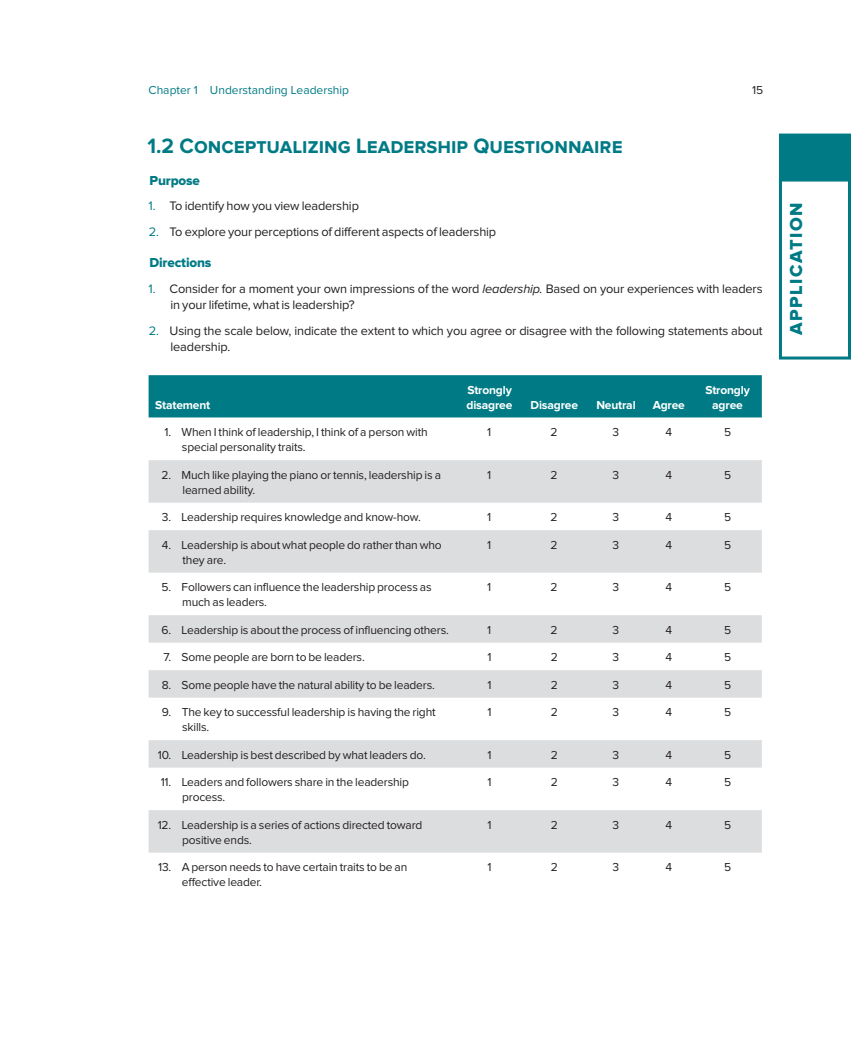
<style>
.page{position:relative;width:851px;height:1040px;background:#fff}
.page>*{position:absolute;margin:0;border:0;box-sizing:border-box;transform-origin:0 0}
.t1{font:700 21.45px "Proxima Nova";color:#007b85}
.t2{font:18px "Proxima Nova Extrabld";letter-spacing:.085em;color:#007b85}
.t3{font:13.5px "Proxima Nova Extrabld";letter-spacing:-.015em;color:#007b85}
.t4{font:12.75px/16.5px "Proxima Nova";letter-spacing:-.015em;color:#231f20}
.t5{font:12px/15px "Proxima Nova";letter-spacing:-.015em;color:#231f20}
.t6{font:700 12px/15px "Proxima Nova";letter-spacing:-.015em;color:#fff}
.t7{font:12px "Proxima Nova";color:#007b85}
.s1{color:#007b85}
.s2{font-style:italic}
</style>
<div class="page">
<div style="left:778px;top:134px;width:72px;height:46px;background:#007b85"></div>
<div style="left:778px;top:178px;width:72px;height:181px;border:3px solid #007b85"></div>
<div style="left:148px;top:375px;width:613px;height:42px;background:#007b85"></div>
<svg style="left:148px;top:417px;width:613px;height:436px"></svg>
<svg style="left:148px;top:460px;width:613px;height:392px;fill:#dcdddf"></svg>
<p class="t7" style="left:148px;top:84px;width:202px">Chapter 1 Understanding Leadership</p>
<p class="t5" style="left:752px;top:82px;width:13px">15</p>
<h1 class="t1" style="left:148px;top:136px;width:476px">1.2 Conceptualizing Leadership Questionnaire</h1>
<p class="t3" style="left:149px;top:174px;width:52px">Purpose</p>
<p class="t4" style="left:149px;top:198px;width:212px"><span class="s1">1.</span> To identify how you view leadership</p>
<p class="t4" style="left:149px;top:224px;width:349px"><span class="s1">2.</span> To explore your perceptions of different aspects of leadership</p>
<p class="t3" style="left:149px;top:256px;width:63px">Directions</p>
<p class="t4" style="left:170px;top:281px;width:593px;text-indent:-22px"><span class="s1">1.</span> Consider for a moment your own impressions of the word <span class="s2">leadership.</span> Based on your experiences with leaders in your lifetime, what is leadership?</p>
<p class="t4" style="left:171px;top:323px;width:593px;text-indent:-22px"><span class="s1">2.</span> Using the scale below, indicate the extent to which you agree or disagree with the following statements about leadership.</p>
<p class="t6" style="left:155px;top:397px;width:56px">Statement</p>
<p class="t6" style="left:466px;top:382px;width:47px">Strongly disagree</p>
<p class="t6" style="left:530px;top:397px;width:49px">Disagree</p>
<p class="t6" style="left:596px;top:397px;width:41px">Neutral</p>
<p class="t6" style="left:652px;top:397px;width:34px">Agree</p>
<p class="t6" style="left:705px;top:382px;width:46px;text-align:center">Strongly agree</p>
<p class="t5" style="left:182px;top:425px;width:247px;text-indent:-17px">1. When I think of leadership, I think of a person with special personality traits.</p>
<p class="t5" style="left:487px;top:425px;width:6px">1</p>
<p class="t5" style="left:550px;top:425px;width:9px">2</p>
<p class="t5" style="left:612px;top:425px;width:8px">3</p>
<p class="t5" style="left:665px;top:425px;width:8px">4</p>
<p class="t5" style="left:724px;top:425px;width:9px">5</p>
<p class="t5" style="left:182px;top:467px;width:260px;text-indent:-21px">2. Much like playing the piano or tennis, leadership is a learned ability.</p>
<p class="t5" style="left:487px;top:467px;width:6px">1</p>
<p class="t5" style="left:550px;top:467px;width:9px">2</p>
<p class="t5" style="left:612px;top:467px;width:8px">3</p>
<p class="t5" style="left:665px;top:467px;width:8px">4</p>
<p class="t5" style="left:724px;top:467px;width:9px">5</p>
<p class="t5" style="left:162px;top:510px;width:260px">3. Leadership requires knowledge and know-how.</p>
<p class="t5" style="left:487px;top:510px;width:6px">1</p>
<p class="t5" style="left:550px;top:510px;width:9px">2</p>
<p class="t5" style="left:612px;top:510px;width:8px">3</p>
<p class="t5" style="left:665px;top:510px;width:8px">4</p>
<p class="t5" style="left:724px;top:510px;width:9px">5</p>
<p class="t5" style="left:182px;top:537px;width:261px;text-indent:-21px">4. Leadership is about what people do rather than who they are.</p>
<p class="t5" style="left:487px;top:537px;width:6px">1</p>
<p class="t5" style="left:550px;top:537px;width:9px">2</p>
<p class="t5" style="left:612px;top:537px;width:8px">3</p>
<p class="t5" style="left:665px;top:537px;width:8px">4</p>
<p class="t5" style="left:724px;top:537px;width:9px">5</p>
<p class="t5" style="left:182px;top:580px;width:251px;text-indent:-21px">5. Followers can influence the leadership process as much as leaders.</p>
<p class="t5" style="left:487px;top:580px;width:6px">1</p>
<p class="t5" style="left:550px;top:580px;width:9px">2</p>
<p class="t5" style="left:612px;top:580px;width:8px">3</p>
<p class="t5" style="left:665px;top:580px;width:8px">4</p>
<p class="t5" style="left:724px;top:580px;width:9px">5</p>
<p class="t5" style="left:161px;top:622px;width:289px">6. Leadership is about the process of influencing others.</p>
<p class="t5" style="left:487px;top:622px;width:6px">1</p>
<p class="t5" style="left:550px;top:622px;width:9px">2</p>
<p class="t5" style="left:612px;top:622px;width:8px">3</p>
<p class="t5" style="left:665px;top:622px;width:8px">4</p>
<p class="t5" style="left:724px;top:622px;width:9px">5</p>
<p class="t5" style="left:164px;top:650px;width:203px">7. Some people are born to be leaders.</p>
<p class="t5" style="left:487px;top:650px;width:6px">1</p>
<p class="t5" style="left:550px;top:650px;width:9px">2</p>
<p class="t5" style="left:612px;top:650px;width:8px">3</p>
<p class="t5" style="left:665px;top:650px;width:8px">4</p>
<p class="t5" style="left:724px;top:650px;width:9px">5</p>
<p class="t5" style="left:162px;top:677px;width:275px">8. Some people have the natural ability to be leaders.</p>
<p class="t5" style="left:487px;top:677px;width:6px">1</p>
<p class="t5" style="left:550px;top:677px;width:9px">2</p>
<p class="t5" style="left:612px;top:677px;width:8px">3</p>
<p class="t5" style="left:665px;top:677px;width:8px">4</p>
<p class="t5" style="left:724px;top:677px;width:9px">5</p>
<p class="t5" style="left:182px;top:705px;width:255px;text-indent:-20px">9. The key to successful leadership is having the right skills.</p>
<p class="t5" style="left:487px;top:705px;width:6px">1</p>
<p class="t5" style="left:550px;top:705px;width:9px">2</p>
<p class="t5" style="left:612px;top:705px;width:8px">3</p>
<p class="t5" style="left:665px;top:705px;width:8px">4</p>
<p class="t5" style="left:724px;top:705px;width:9px">5</p>
<p class="t5" style="left:158px;top:747px;width:269px">10. Leadership is best described by what leaders do.</p>
<p class="t5" style="left:487px;top:747px;width:6px">1</p>
<p class="t5" style="left:550px;top:747px;width:9px">2</p>
<p class="t5" style="left:612px;top:747px;width:8px">3</p>
<p class="t5" style="left:665px;top:747px;width:8px">4</p>
<p class="t5" style="left:724px;top:747px;width:9px">5</p>
<p class="t5" style="left:182px;top:775px;width:228px;text-indent:-21px">11. Leaders and followers share in the leadership process.</p>
<p class="t5" style="left:487px;top:775px;width:6px">1</p>
<p class="t5" style="left:550px;top:775px;width:9px">2</p>
<p class="t5" style="left:612px;top:775px;width:8px">3</p>
<p class="t5" style="left:665px;top:775px;width:8px">4</p>
<p class="t5" style="left:724px;top:775px;width:9px">5</p>
<p class="t5" style="left:182px;top:817px;width:242px;text-indent:-24px">12. Leadership is a series of actions directed toward positive ends.</p>
<p class="t5" style="left:487px;top:817px;width:6px">1</p>
<p class="t5" style="left:550px;top:817px;width:9px">2</p>
<p class="t5" style="left:612px;top:817px;width:8px">3</p>
<p class="t5" style="left:665px;top:817px;width:8px">4</p>
<p class="t5" style="left:724px;top:817px;width:9px">5</p>
<p class="t5" style="left:182px;top:860px;width:227px;text-indent:-24px">13. A person needs to have certain traits to be an effective leader.</p>
<p class="t5" style="left:487px;top:860px;width:6px">1</p>
<p class="t5" style="left:550px;top:860px;width:9px">2</p>
<p class="t5" style="left:612px;top:860px;width:8px">3</p>
<p class="t5" style="left:665px;top:860px;width:8px">4</p>
<p class="t5" style="left:724px;top:860px;width:9px">5</p>
<h2 class="t2" style="left:787px;top:335px;width:134px;rotate:-90deg">APPLICATION</h2>
</div>
